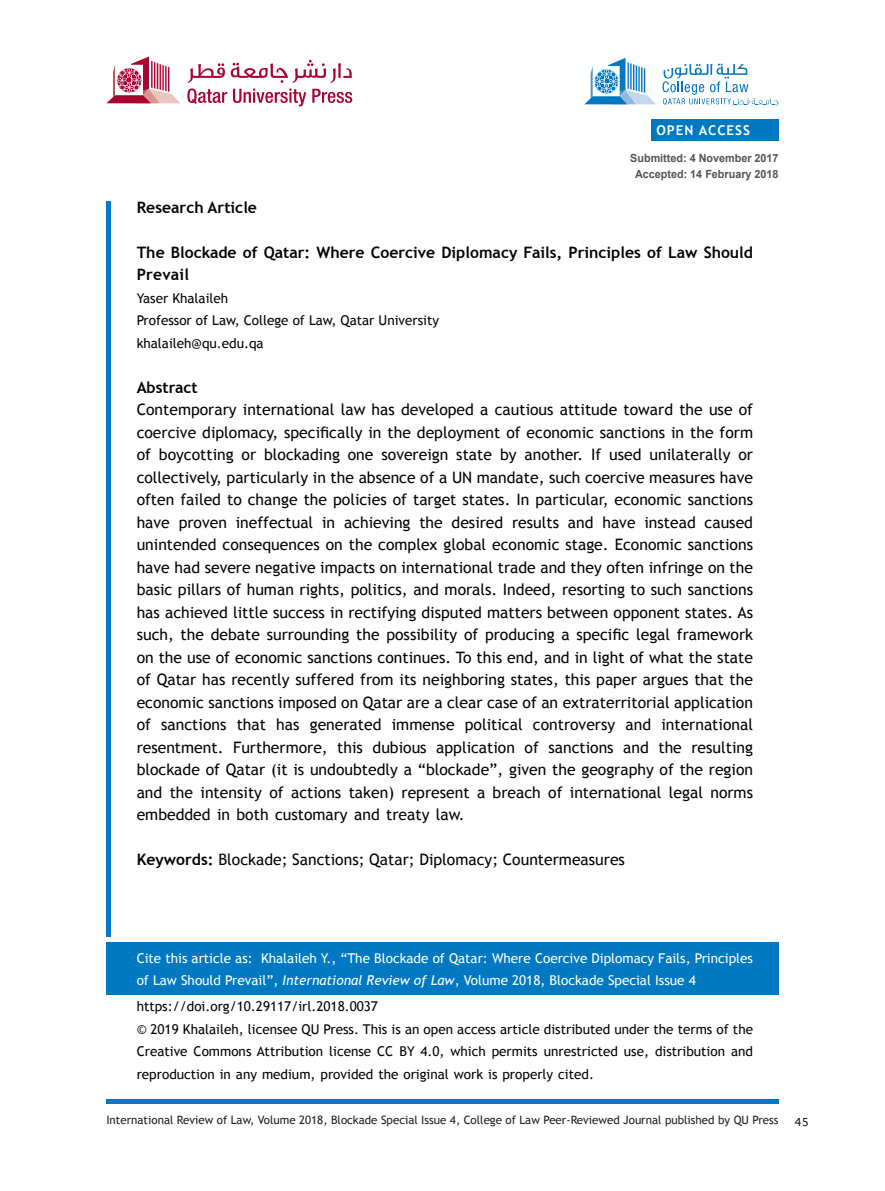
<style>
.page{position:relative;width:885px;height:1191px;background:#fff}
.page>*{position:absolute;margin:0;border:0;box-sizing:border-box;transform-origin:0 0}
.t1{font:15.75px/22.5px "Trebuchet MS";color:#040503;text-align:justify}
.t2{font:700 15.75px/22.5px "Trebuchet MS";color:#040503}
.t3{font:13.5px/22.5px "Trebuchet MS";color:#040503;text-align:justify}
.t4{font:13.5px/22.5px "Trebuchet MS";color:#fff}
.t5{font:700 13.5px "Trebuchet MS";letter-spacing:.07em;color:#fff}
.t6{font:11.55px "Trebuchet MS";color:#231f20}
.t7{font:700 11.25px "Arial";color:#545454;scale:.96 1}
.s1{font-weight:700}
.s2{font-style:italic}
.s3{color:#040503}
</style>
<div class="page">
<hr style="left:106px;top:1099px;width:672px;height:4px;background:#0079c2">
<div style="left:106px;top:201px;width:5px;height:735px;background:#0079c2"></div>
<div style="left:106px;top:942px;width:672px;height:53px;background:#0079c2"></div>
<div style="left:651px;top:120px;width:127px;height:21px;background:#0079c2"></div>
<svg style="left:107px;top:56px;width:73px;height:47px"></svg>
<svg style="left:187px;top:60px;width:165px;height:46px"></svg>
<svg style="left:584px;top:58px;width:72px;height:46px"></svg>
<svg style="left:662px;top:64px;width:116px;height:42px"></svg>
<p class="t5" style="left:656px;top:122px;width:95px">OPEN ACCESS</p>
<p class="t7" style="left:630px;top:150px;width:156px">Submitted: 4 November 2017</p>
<p class="t7" style="left:635px;top:167px;width:151px">Accepted: 14 February 2018</p>
<p class="t2" style="left:137px;top:196px;width:122px">Research Article</p>
<p class="t2" style="left:137px;top:241px;width:618px">The Blockade of Qatar: Where Coercive Diplomacy Fails, Principles of Law Should<br>Prevail</p>
<p class="t3" style="left:137px;top:287px;width:93px">Yaser Khalaileh</p>
<p class="t3" style="left:137px;top:309px;width:304px">Professor of Law, College of Law, Qatar University</p>
<p class="t3" style="left:137px;top:332px;width:128px">khalaileh@qu.edu.qa</p>
<p class="t2" style="left:137px;top:376px;width:63px">Abstract</p>
<p class="t1" style="left:137px;top:398px;width:618px">Contemporary international law has developed a cautious attitude toward the use of coercive diplomacy, specifically in the deployment of economic sanctions in the form of boycotting or blockading one sovereign state by another. If used unilaterally or collectively, particularly in the absence of a UN mandate, such coercive measures have often failed to change the policies of target states. In particular, economic sanctions have proven ineffectual in achieving the desired results and have instead caused unintended consequences on the complex global economic stage. Economic sanctions have had severe negative impacts on international trade and they often infringe on the basic pillars of human rights, politics, and morals. Indeed, resorting to such sanctions has achieved little success in rectifying disputed matters between opponent states. As such, the debate surrounding the possibility of producing a specific legal framework on the use of economic sanctions continues. To this end, and in light of what the state of Qatar has recently suffered from its neighboring states, this paper argues that the economic sanctions imposed on Qatar are a clear case of an extraterritorial application of sanctions that has generated immense political controversy and international resentment. Furthermore, this dubious application of sanctions and the resulting blockade of Qatar (it is undoubtedly a “blockade”, given the geography of the region and the intensity of actions taken) represent a breach of international legal norms embedded in both customary and treaty law.</p>
<p class="t1" style="left:137px;top:848px;width:489px"><span class="s1">Keywords:</span> Blockade; Sanctions; Qatar; Diplomacy; Countermeasures</p>
<p class="t4" style="left:137px;top:947px;width:617px">Cite this article as: Khalaileh Y., “The Blockade of Qatar: Where Coercive Diplomacy Fails, Principles of Law Should Prevail”, <span class="s2">International Review of Law</span>, Volume 2018, Blockade Special Issue 4</p>
<p class="t3" style="left:137px;top:995px;width:243px">https://doi.org/10.29117/irl.2018.0037</p>
<p class="t3" style="left:137px;top:1017px;width:617px">© 2019 Khalaileh, licensee QU Press. This is an open access article distributed under the terms of the Creative Commons Attribution license CC BY 4.0, which permits unrestricted use, distribution and reproduction in any medium, provided the original work is properly cited.</p>
<p class="t6" style="left:106px;top:1113px;width:696px">International Review of Law, Volume 2018, Blockade Special Issue 4, College of Law Peer-Reviewed Journal published by QU Press <span class="s3">✔</span></p>
</div>
